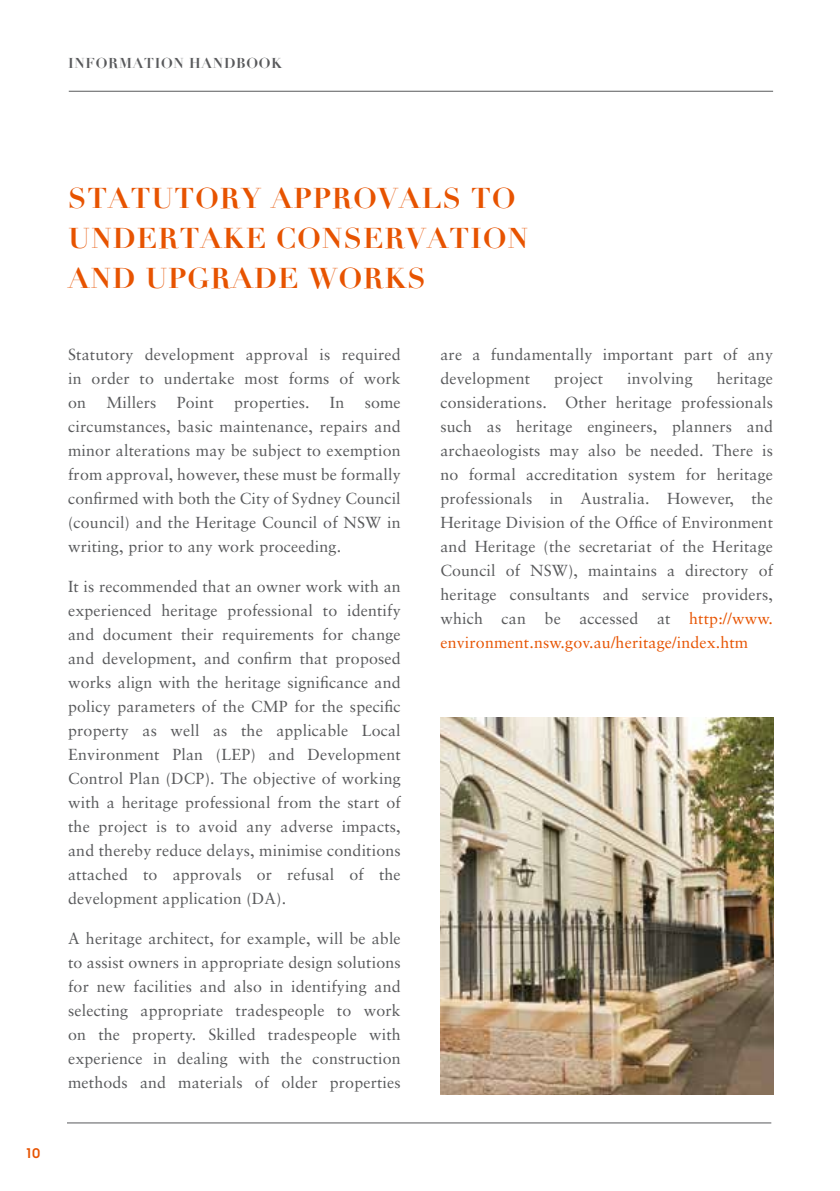
<style>
.page{position:relative;width:840px;height:1191px;background:#fff}
.page>*{position:absolute;margin:0;border:0;box-sizing:border-box;transform-origin:0 0}
.t1{font:700 28px/40px "Didot";letter-spacing:.04em;color:#e75300}
.t2{font:16px/24px "Sabon";letter-spacing:.01em;color:#58595b;text-align:justify}
.t3{font:700 14px "Didot";letter-spacing:.05em;color:#58595b}
.t4{font:600 14px "Hurme Geometric Sans 1";color:#e75300}
.s1{color:#e75300}
</style>
<div class="page">
<hr style="left:67px;top:1122px;width:703px;height:1px;background:#58595b">
<hr style="left:69px;top:91px;width:703px;height:1px;background:#58595b">
<img style="left:440px;top:717px;width:332px;height:377px">
<p class="t3" style="left:68px;top:54px;width:215px">INFORMATION HANDBOOK</p>
<p class="t4" style="left:27px;top:1143px;width:15px">10</p>
<h1 class="t1" style="left:68px;top:178px;width:461px">STATUTORY APPROVALS TO<br>UNDERTAKE CONSERVATION<br>AND UPGRADE WORKS</h1>
<p class="t2" style="left:68px;top:342px;width:334px">Statutory development approval is required in order to undertake most forms of work on</p>
<p class="t2" style="left:106px;top:390px;width:51px">Millers</p>
<p class="t2" style="left:177px;top:390px;width:39px">Point</p>
<p class="t2" style="left:234px;top:390px;width:77px">properties.</p>
<p class="t2" style="left:330px;top:390px;width:16px">In</p>
<p class="t2" style="left:68px;top:390px;width:334px;text-indent:296px">some circumstances, basic maintenance, repairs and minor alterations may be subject to exemption from approval, however, these must be formally confirmed with both the City of Sydney Council (council) and the Heritage Council of NSW in writing, prior to any work proceeding.</p>
<p class="t2" style="left:68px;top:574px;width:334px">It is recommended that an owner work with an experienced heritage professional to identify and document their requirements for change and development, and confirm that proposed works align with the heritage significance and policy parameters of the CMP for the specific property as well as the applicable Local Environment Plan (LEP) and Development Control Plan (DCP). The objective of working with a heritage professional from the start of the project is to avoid any adverse impacts, and thereby reduce delays, minimise conditions attached to approvals or refusal of the development application (DA).</p>
<p class="t2" style="left:68px;top:926px;width:334px">A heritage architect, for example, will be able to assist owners in appropriate design solutions for new facilities and also in identifying and selecting appropriate tradespeople to work on the property. Skilled tradespeople with experience in dealing with the construction methods and materials of older properties</p>
<p class="t2" style="left:440px;top:342px;width:334px">are a fundamentally important part of any development</p>
<p class="t2" style="left:440px;top:366px;width:334px;text-indent:276px">heritage considerations. Other heritage professionals such as heritage engineers, planners and archaeologists may also be needed. There is no formal accreditation system for heritage professionals in Australia. However, the Heritage Division of the Office of Environment and Heritage (the secretariat of the Heritage Council of NSW), maintains a directory of heritage consultants and service providers, which can be accessed at <span class="s1">http://www. environment.nsw.gov.au/heritage/index.htm</span></p>
<p class="t2" style="left:554px;top:366px;width:50px">project</p>
<p class="t2" style="left:627px;top:366px;width:67px">involving</p>
</div>
